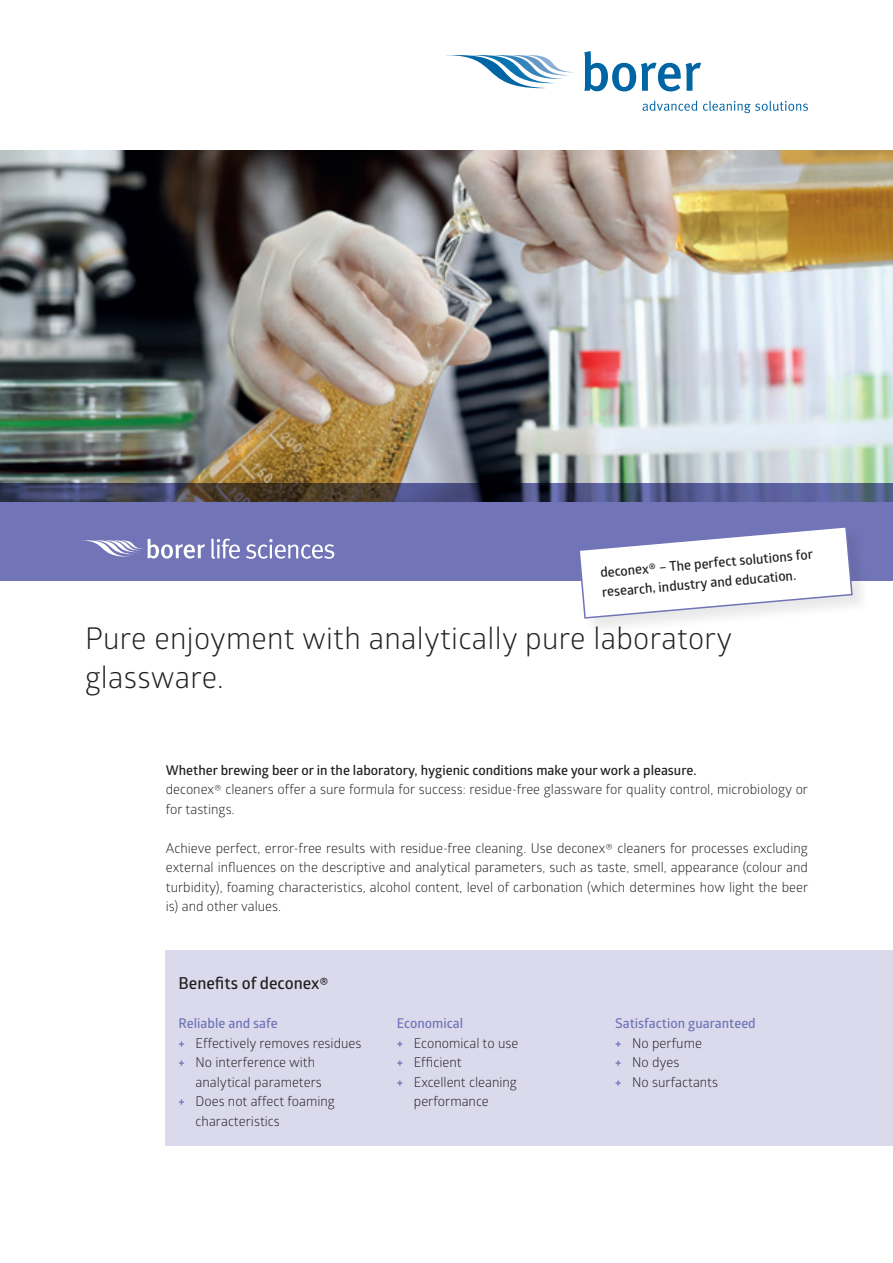
<style>
.page{position:relative;width:893px;height:1263px;background:#fff}
.page>*{position:absolute;margin:0;border:0;box-sizing:border-box;transform-origin:0 0}
.t1{font:30px/39px "Glober";letter-spacing:.01em;color:#231f20}
.t2{font:600 16.5px "Glober";color:#231f20}
.t3{font:13.5px/19.5px "Glober";color:#231f20}
.t4{font:600 13.5px/19.5px "Glober";color:#231f20}
.t5{font:600 13.5px "Glober";color:#7174b7}
.s1{font-weight:700;color:#7174b7}
.s2{font-weight:600;color:#7174b7}
</style>
<div class="page">
<img style="left:0;top:150px;width:893px;height:333px">
<svg style="left:0;top:483px;width:893px;height:97px;background:#6668a1"></svg>
<svg style="left:446px;top:55px;width:128px;height:33px"></svg>
<svg style="left:584px;top:51px;width:117px;height:40px"></svg>
<svg style="left:643px;top:101px;width:165px;height:12px"></svg>
<svg style="left:81px;top:539px;width:124px;height:20px"></svg>
<svg style="left:211px;top:539px;width:29px;height:20px"></svg>
<svg style="left:246px;top:539px;width:88px;height:20px"></svg>
<div style="left:166px;top:950px;width:727px;height:195px;background:#dbdaed"></div>
<div style="left:578px;top:526px;width:293px;height:111px;background:#231f20;opacity:.1"></div>
<svg style="left:577px;top:525px;width:276px;height:94px"></svg>
<p class="t4" style="left:599px;top:562px;width:215px;rotate:-5deg">deconex® – The perfect solutions for research, industry and education.</p>
<h1 class="t1" style="left:85px;top:617px;width:649px">Pure enjoyment with analytically pure laboratory glassware.</h1>
<p class="t4" style="left:166px;top:760px;width:532px">Whether brewing beer or in the laboratory, hygienic conditions make your work a pleasure.</p>
<p class="t3" style="left:166px;top:779px;width:644px">deconex® cleaners offer a sure formula for success: residue-free glassware for quality control, microbiology or for tastings.</p>
<p class="t3" style="left:166px;top:837px;width:644px;text-align:justify">Achieve perfect, error-free results with residue-free cleaning. Use deconex® cleaners for processes excluding external influences on the descriptive and analytical parameters, such as taste, smell, appearance (colour and turbidity), foaming characteristics, alcohol content, level of carbonation (which determines how light the beer is) and other values.</p>
<p class="t2" style="left:179px;top:972px;width:151px">Benefits of deconex®</p>
<p class="t5" style="left:179px;top:1014px;width:101px">Reliable and safe</p>
<p class="t3" style="left:179px;top:1032px;width:184px"><span class="s1">+</span> Effectively removes residues</p>
<p class="t3" style="left:179px;top:1052px;width:138px"><span class="s1">+</span> No interference with</p>
<p class="t3" style="left:196px;top:1071px;width:128px">analytical parameters</p>
<p class="t3" style="left:179px;top:1091px;width:158px"><span class="s1">+</span> Does not affect foaming</p>
<p class="t3" style="left:196px;top:1110px;width:86px">characteristics</p>
<p class="t5" style="left:397px;top:1014px;width:68px">Economical</p>
<p class="t3" style="left:397px;top:1032px;width:123px"><span class="s1">+</span> Economical to use</p>
<p class="t3" style="left:397px;top:1052px;width:66px"><span class="s1">+</span> Efficient</p>
<p class="t3" style="left:397px;top:1071px;width:122px"><span class="s1">+</span> Excellent cleaning</p>
<p class="t3" style="left:414px;top:1091px;width:76px">performance</p>
<p class="t3" style="left:615px;top:1013px;width:142px"><span class="s2">Satisfaction guaranteed </span><span class="s1">+</span> No perfume<br><span class="s1">+</span> No dyes<br><span class="s1">+</span> No surfactants</p>
</div>
